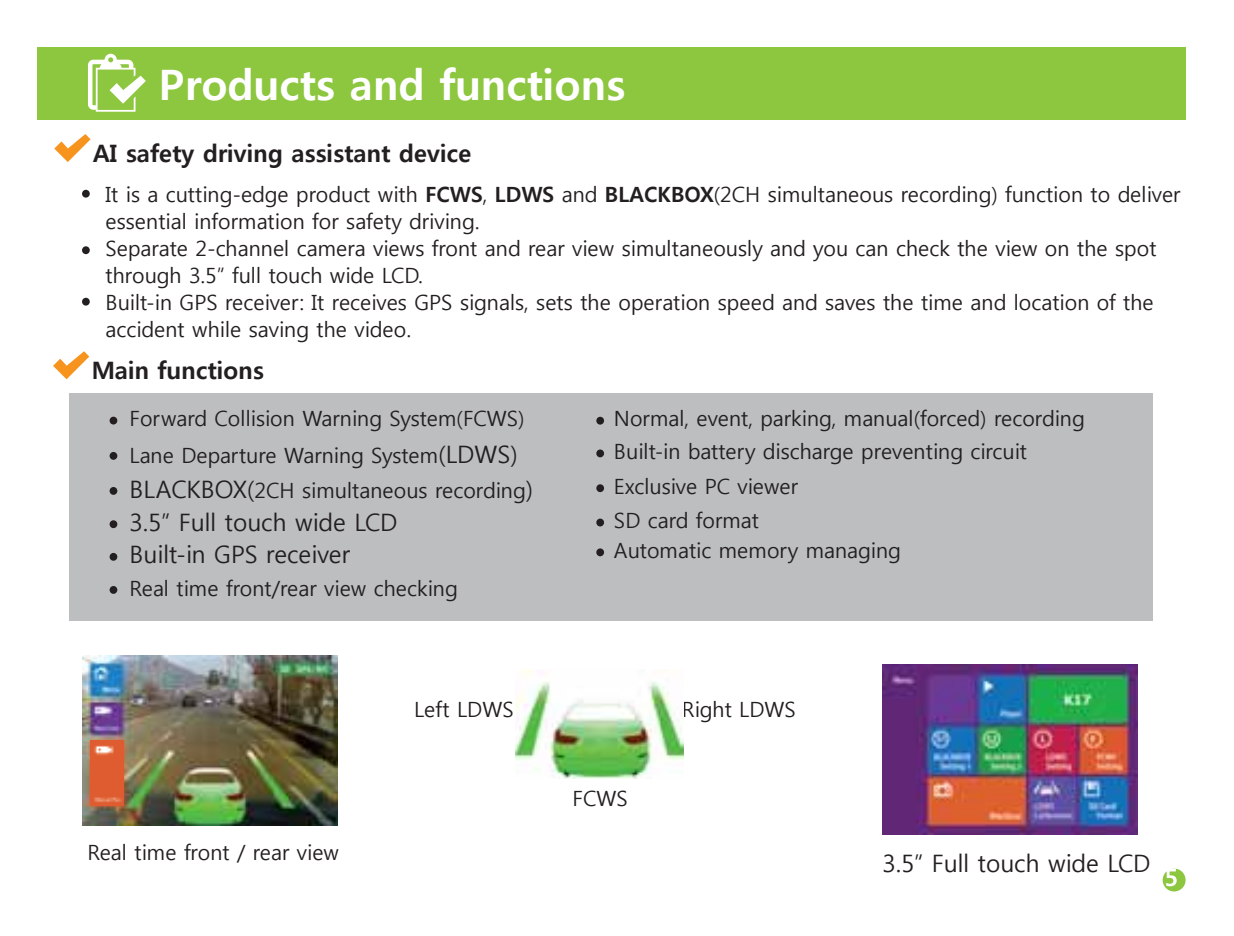
<style>
.page{position:relative;width:1234px;height:936px;background:#fff}
.page>*{position:absolute;margin:0;border:0;box-sizing:border-box;transform-origin:0 0}
.t1{font:700 42px "Malgun Gothic";color:#fff}
.t2{font:24px "Malgun Gothic";color:#231f20}
.t3{font:700 24px "Malgun Gothic";color:#231f20}
.t4{font:21px/27px "Malgun Gothic";color:#231f20}
.s1{font-weight:700}
.s2{font-size:24px}
</style>
<div class="page">
<div style="left:69px;top:393px;width:1083px;height:227px;background:#bcbec0"></div>
<div style="left:37px;top:48px;width:1148px;height:72px;background:#8dc63f"></div>
<svg style="left:88px;top:54px;width:58px;height:58px"></svg>
<svg style="left:54px;top:134px;width:36px;height:28px"></svg>
<svg style="left:53px;top:351px;width:36px;height:28px"></svg>
<img style="left:82px;top:655px;width:255px;height:170px">
<img style="left:882px;top:664px;width:255px;height:170px">
<img style="left:515px;top:669px;width:168px;height:109px">
<svg style="left:1162px;top:868px;width:23px;height:23px"></svg>
<img style="left:90px;top:740px;width:33px;height:65px">
<svg style="left:82px;top:190px;width:8px;height:8px"></svg>
<svg style="left:82px;top:246px;width:8px;height:8px"></svg>
<svg style="left:110px;top:416px;width:7px;height:8px"></svg>
<svg style="left:110px;top:452px;width:7px;height:8px"></svg>
<svg style="left:110px;top:487px;width:7px;height:8px"></svg>
<svg style="left:110px;top:520px;width:7px;height:8px"></svg>
<svg style="left:110px;top:553px;width:7px;height:7px"></svg>
<svg style="left:110px;top:586px;width:7px;height:7px"></svg>
<svg style="left:596px;top:417px;width:8px;height:7px"></svg>
<svg style="left:596px;top:449px;width:8px;height:8px"></svg>
<svg style="left:596px;top:484px;width:8px;height:8px"></svg>
<svg style="left:596px;top:518px;width:8px;height:8px"></svg>
<svg style="left:596px;top:548px;width:8px;height:8px"></svg>
<svg style="left:82px;top:298px;width:8px;height:7px"></svg>
<h1 class="t1" style="left:159px;top:60px;width:467px">Products and functions</h1>
<p class="t3" style="left:93px;top:139px;width:380px">AI safety driving assistant device</p>
<p class="t4" style="left:105px;top:181px;width:1076px">It is a cutting-edge product with <span class="s1">FCWS</span>, <span class="s1">LDWS</span> and <span class="s1">BLACKBOX</span>(2CH simultaneous recording) function to deliver essential information for safety driving.<br>Separate 2-channel camera views front and rear view simultaneously and you can check the view on the spot through 3.5” full touch wide LCD.<br>Built-in GPS receiver: It receives GPS signals, sets the operation speed and saves the time and location of the accident while saving the video.</p>
<p class="t3" style="left:92px;top:356px;width:173px">Main functions</p>
<p class="t4" style="left:129px;top:401px;width:405px;line-height:35.7px">Forward Collision Warning System(FCWS)<br>Lane Departure Warning System<span class="s2">(LDWS)<br>BLACKBOX(</span>2CH simultaneous recording<span class="s2">)</span></p>
<p class="t2" style="left:129px;top:508px;width:269px">3.5” Full touch wide LCD</p>
<p class="t2" style="left:129px;top:541px;width:222px">Built-in GPS receiver</p>
<p class="t4" style="left:129px;top:575px;width:329px">Real time front/rear view checking</p>
<p class="t4" style="left:613px;top:406px;width:472px">Normal, event, parking, manual(forced) recording</p>
<p class="t4" style="left:613px;top:438px;width:414px">Built-in battery discharge preventing circuit</p>
<p class="t4" style="left:613px;top:469px;width:186px;line-height:34.2px">Exclusive PC viewer<br>SD card format</p>
<p class="t4" style="left:613px;top:537px;width:288px">Automatic memory managing</p>
<p class="t4" style="left:414px;top:696px;width:101px">Left LDWS</p>
<p class="t4" style="left:681px;top:696px;width:115px">Right LDWS</p>
<p class="t4" style="left:87px;top:839px;width:253px">Real time front / rear view</p>
<p class="t4" style="left:572px;top:784px;width:57px">FCWS</p>
<p class="t2" style="left:882px;top:849px;width:269px">3.5” Full touch wide LCD</p>
</div>
